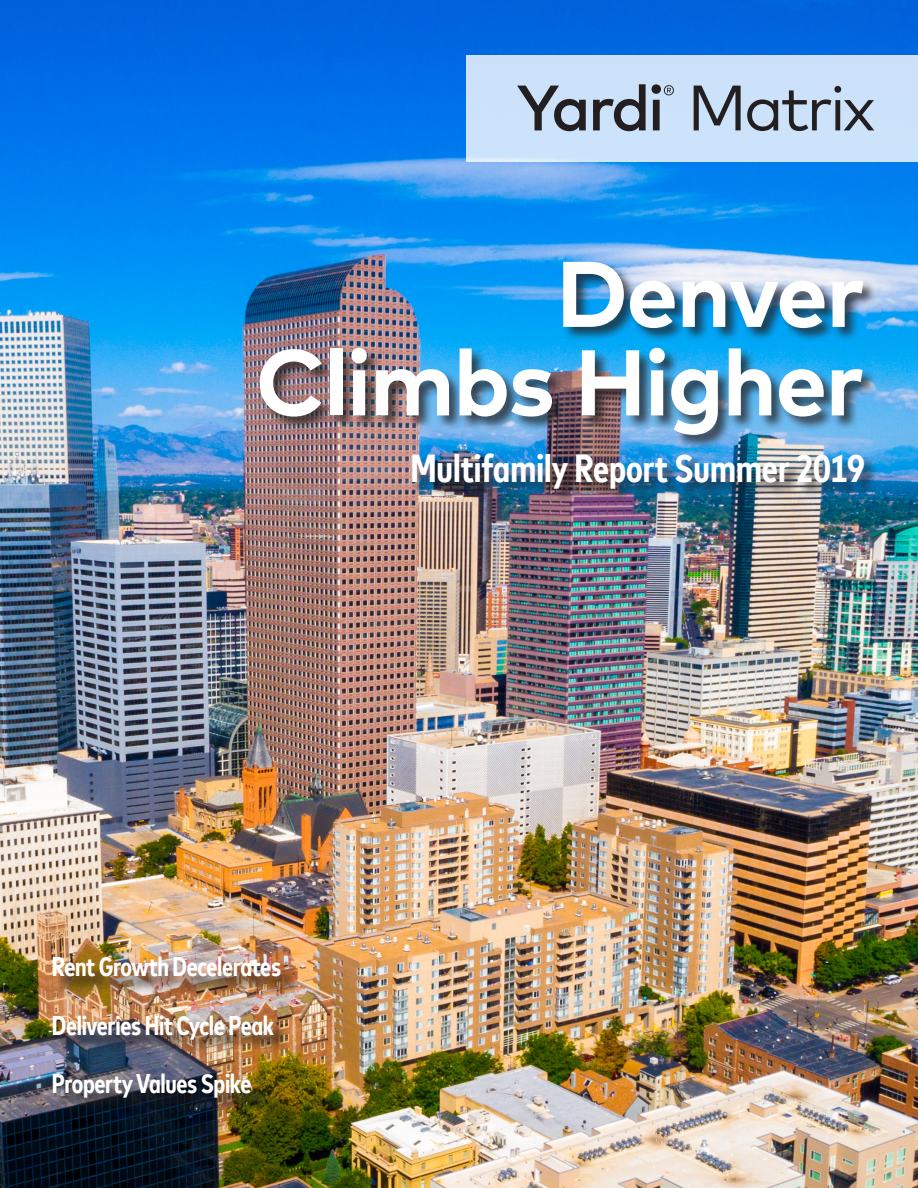
<style>
.page{position:relative;width:918px;height:1188px;background:#fff}
.page>*{position:absolute;margin:0;border:0;box-sizing:border-box;transform-origin:0 0}
.t1{font:700 93px/88.5px "Mark Offc Pro";letter-spacing:-.02em;color:#fff;text-align:right}
.t2{font:700 condensed 39px "Mark Offc Pro";color:#fff}
.t3{font:700 condensed 27px "Mark Offc Pro";letter-spacing:-.015em;color:#fff}
</style>
<div class="page">
<img style="left:0;top:0;width:918px;height:1188px">
<div style="left:466px;top:55px;width:452px;height:107px;background:#cce2fa"></div>
<div style="left:55px;top:960px;width:244px;height:156px;background:#231f20;opacity:.75"></div>
<div style="left:258px;top:260px;width:621px;height:244px;background:#231f20;opacity:.75"></div>
<svg style="left:517px;top:86px;width:69px;height:45px"></svg>
<svg style="left:593px;top:84px;width:53px;height:47px"></svg>
<svg style="left:652px;top:84px;width:22px;height:46px"></svg>
<svg style="left:694px;top:86px;width:47px;height:44px"></svg>
<svg style="left:747px;top:86px;width:127px;height:45px"></svg>
<p class="t1" style="left:255px;top:242px;width:611px">Denver<br>Climbs Higher</p>
<p class="t2" style="left:410px;top:440px;width:456px">Multifamily Report Summer 2019</p>
<p class="t3" style="left:52px;top:947px;width:231px">Rent Growth Decelerates</p>
<p class="t3" style="left:52px;top:1005px;width:224px">Deliveries Hit Cycle Peak</p>
<p class="t3" style="left:52px;top:1064px;width:201px">Property Values Spike</p>
</div>
